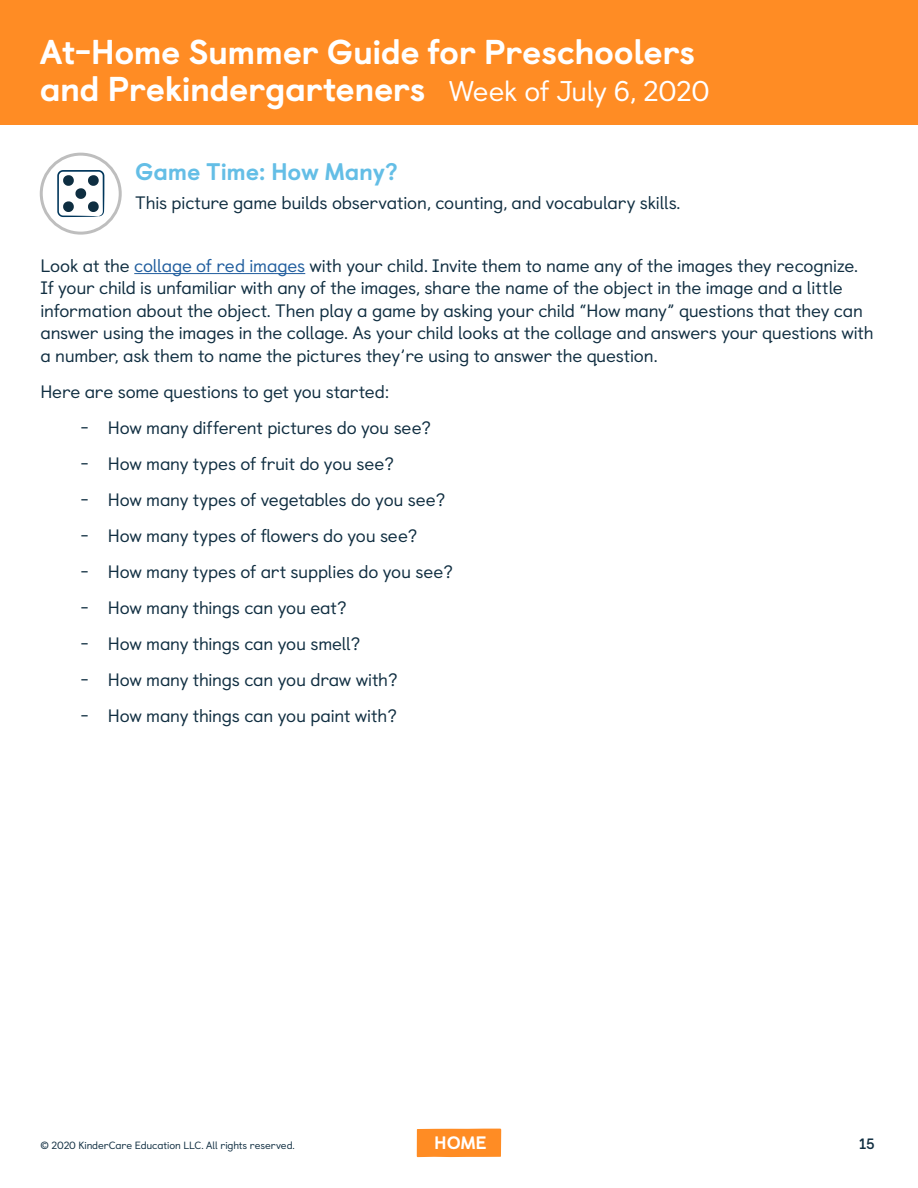
<style>
.page{position:relative;width:918px;height:1188px;background:#fff}
.page>*{position:absolute;margin:0;border:0;box-sizing:border-box;transform-origin:0 0}
.t1{font:800 34.5px/37.5px "Castledown";letter-spacing:-.015em;color:#fff}
.t2{font:800 24px "Castledown";letter-spacing:-.015em;color:#64bee6}
.t3{font:18px/22.5px "Castledown";letter-spacing:-.015em;color:#102e41}
.t4{font:800 18px "Castledown";color:#fff}
.t5{font:700 15px "Castledown";color:#102e41}
.t6{font:10.5px "Castledown";letter-spacing:-.01em;color:#102e41}
.s1{font-weight:400;font-size:28.5px}
.s2{color:#215e9e}
</style>
<div class="page">
<div style="left:417px;top:1129px;width:84px;height:28px;background:#ff8c24"></div>
<div style="left:0;top:0;width:918px;height:125px;background:#ff8c24"></div>
<hr style="left:134px;top:273px;width:171px;height:1px;background:#215e9e">
<svg style="left:57px;top:170px;width:47px;height:47px"></svg>
<div style="left:40px;top:153px;width:82px;height:82px;border:3px solid #bebebe;border-radius:50%"></div>
<h1 class="t1" style="left:40px;top:30px;width:671px">At-Home Summer Guide for Preschoolers and Prekindergarteners <span class="s1">Week of July 6, 2020</span></h1>
<h2 class="t2" style="left:135px;top:151px;width:264px">Game Time: How Many?</h2>
<p class="t3" style="left:135px;top:190px;width:547px">This picture game builds observation, counting, and vocabulary skills.</p>
<p class="t3" style="left:40px;top:253px;width:835px">Look at the <span class="s2">collage of red images</span> with your child. Invite them to name any of the images they recognize.<br>If your child is unfamiliar with any of the images, share the name of the object in the image and a little information about the object. Then play a game by asking your child “How many” questions that they can answer using the images in the collage. As your child looks at the collage and answers your questions with a number, ask them to name the pictures they’re using to answer the question.</p>
<p class="t3" style="left:40px;top:379px;width:350px">Here are some questions to get you started:</p>
<p class="t3" style="left:81px;top:415px;width:352px">- How many different pictures do you see?</p>
<p class="t3" style="left:81px;top:451px;width:314px">- How many types of fruit do you see?</p>
<p class="t3" style="left:81px;top:487px;width:366px">- How many types of vegetables do you see?</p>
<p class="t3" style="left:81px;top:523px;width:338px">- How many types of flowers do you see?</p>
<p class="t3" style="left:81px;top:559px;width:373px">- How many types of art supplies do you see?</p>
<p class="t3" style="left:81px;top:595px;width:267px">- How many things can you eat?</p>
<p class="t3" style="left:81px;top:631px;width:281px">- How many things can you smell?</p>
<p class="t3" style="left:81px;top:667px;width:318px">- How many things can you draw with?</p>
<p class="t3" style="left:81px;top:703px;width:317px">- How many things can you paint with?</p>
<p class="t6" style="left:40px;top:1137px;width:256px">© 2020 KinderCare Education LLC. All rights reserved.</p>
<p class="t4" style="left:434px;top:1128px;width:54px">HOME</p>
<p class="t5" style="left:859px;top:1132px;width:17px">15</p>
</div>
